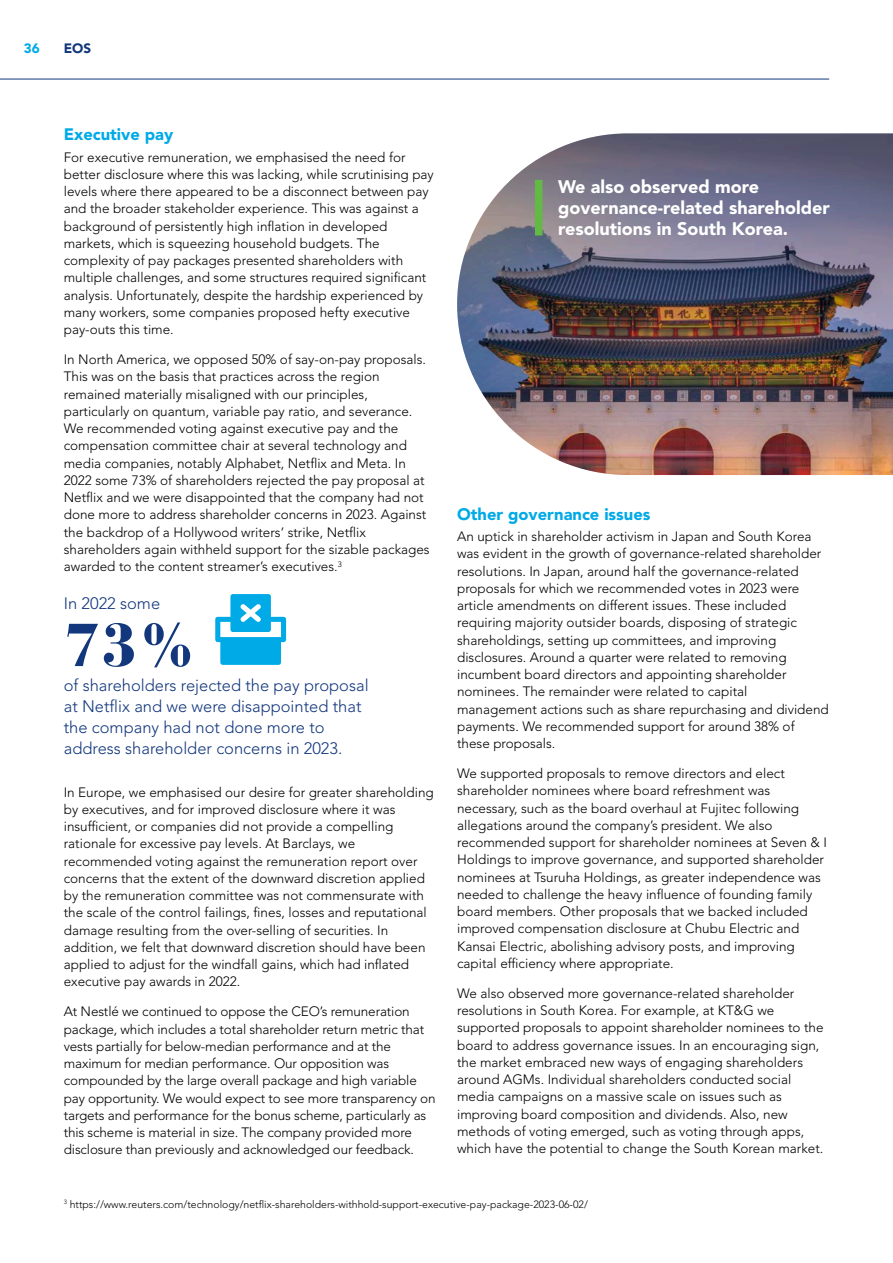
<style>
.page{position:relative;width:893px;height:1263px;background:#fff}
.page>*{position:absolute;margin:0;border:0;box-sizing:border-box;transform-origin:0 0}
.Body_Text_FH{font:900 60px "Bauer Bodoni Std";color:#12377c}
.Body_Text_Bliss{font:900 18px/21px "Avenir LT Std";color:#fff}
.Body_Text_FH-2{font:300 16.5px/21px "Avenir LT Std";color:#12377c}
.Heading_1_FH{font:900 16.5px "Avenir LT Std";color:#00aae7}
.Body_Text_FH-3{font:300 13.5px/17.2px "Avenir LT Std";color:#000}
.t1{font:900 13.5px "Avenir LT Std";color:#12377c}
.t2{font:900 13.5px "Avenir LT Std";color:#00aae7}
.Footnote_FH{font:300 10.5px "Avenir LT Std";color:#000}
</style>
<div class="page">
<img style="left:457px;top:133px;width:436px;height:342px">
<div style="left:535px;top:180px;width:7px;height:55px;background:#62ba45"></div>
<svg style="left:215px;top:594px;width:71px;height:71px"></svg>
<hr style="left:0;top:79px;width:829px;height:1px;background:#12377c">
<p class="t2" style="left:24px;top:40px;width:17px">36</p>
<p class="t1" style="left:64px;top:40px;width:29px">EOS</p>
<p class="Heading_1_FH" style="left:64px;top:124px;width:111px">Executive pay</p>
<p class="Body_Text_FH-3" style="left:64px;top:148px;width:372px">For executive remuneration, we emphasised the need for better disclosure where this was lacking, while scrutinising pay levels where there appeared to be a disconnect between pay and the broader stakeholder experience. This was against a background of persistently high inflation in developed markets, which is squeezing household budgets. The complexity of pay packages presented shareholders with multiple challenges, and some structures required significant analysis. Unfortunately, despite the hardship experienced by many workers, some companies proposed hefty executive pay-outs this time.</p>
<p class="Body_Text_FH-3" style="left:64px;top:351px;width:367px">In North America, we opposed 50% of say-on-pay proposals.<br>This was on the basis that practices across the region remained materially misaligned with our principles, particularly on quantum, variable pay ratio, and severance.<br>We recommended voting against executive pay and the compensation committee chair at several technology and media companies, notably Alphabet, Netflix and Meta. In 2022 some 73% of shareholders rejected the pay proposal at Netflix and we were disappointed that the company had not done more to address shareholder concerns in 2023. Against the backdrop of a Hollywood writers’ strike, Netflix shareholders again withheld support for the sizable packages awarded to the content streamer’s executives.<sup>3</sup></p>
<p class="Body_Text_FH-2" style="left:64px;top:593px;width:98px">In 2022 some</p>
<p class="Body_Text_FH" style="left:64px;top:608px;width:135px">73%</p>
<p class="Body_Text_FH-2" style="left:64px;top:675px;width:306px">of shareholders rejected the pay proposal at Netflix and we were disappointed that the company had not done more to address shareholder concerns in 2023.</p>
<p class="Body_Text_FH-3" style="left:64px;top:783px;width:371px">In Europe, we emphasised our desire for greater shareholding by executives, and for improved disclosure where it was insufficient, or companies did not provide a compelling rationale for excessive pay levels. At Barclays, we recommended voting against the remuneration report over concerns that the extent of the downward discretion applied by the remuneration committee was not commensurate with the scale of the control failings, fines, losses and reputational damage resulting from the over-selling of securities. In addition, we felt that downward discretion should have been applied to adjust for the windfall gains, which had inflated executive pay awards in 2022.</p>
<p class="Body_Text_FH-3" style="left:64px;top:1003px;width:373px">At Nestlé we continued to oppose the CEO’s remuneration package, which includes a total shareholder return metric that vests partially for below-median performance and at the maximum for median performance. Our opposition was compounded by the large overall package and high variable pay opportunity. We would expect to see more transparency on targets and performance for the bonus scheme, particularly as this scheme is material in size. The company provided more disclosure than previously and acknowledged our feedback.</p>
<p class="Body_Text_Bliss" style="left:558px;top:177px;width:273px">We also observed more governance-related shareholder resolutions in South Korea.</p>
<p class="Heading_1_FH" style="left:457px;top:504px;width:195px">Other governance issues</p>
<p class="Body_Text_FH-3" style="left:457px;top:528px;width:373px">An uptick in shareholder activism in Japan and South Korea was evident in the growth of governance-related shareholder resolutions. In Japan, around half the governance-related proposals for which we recommended votes in 2023 were article amendments on different issues. These included requiring majority outsider boards, disposing of strategic shareholdings, setting up committees, and improving disclosures. Around a quarter were related to removing incumbent board directors and appointing shareholder nominees. The remainder were related to capital management actions such as share repurchasing and dividend payments. We recommended support for around 38% of these proposals.</p>
<p class="Body_Text_FH-3" style="left:457px;top:765px;width:372px">We supported proposals to remove directors and elect shareholder nominees where board refreshment was necessary, such as the board overhaul at Fujitec following allegations around the company’s president. We also recommended support for shareholder nominees at Seven &amp; I Holdings to improve governance, and supported shareholder nominees at Tsuruha Holdings, as greater independence was needed to challenge the heavy influence of founding family board members. Other proposals that we backed included improved compensation disclosure at Chubu Electric and Kansai Electric, abolishing advisory posts, and improving capital efficiency where appropriate.</p>
<p class="Body_Text_FH-3" style="left:457px;top:984px;width:368px">We also observed more governance-related shareholder resolutions in South Korea. For example, at KT&amp;G we supported proposals to appoint shareholder nominees to the board to address governance issues. In an encouraging sign, the market embraced new ways of engaging shareholders around AGMs. Individual shareholders conducted social media campaigns on a massive scale on issues such as improving board composition and dividends. Also, new methods of voting emerged, such as voting through apps, which have the potential to change the South Korean market.</p>
<p class="Footnote_FH" style="left:64px;top:1198px;width:526px"><sup>3</sup> https://www.reuters.com/technology/netflix-shareholders-withhold-support-executive-pay-package-2023-06-02/</p>
</div>
